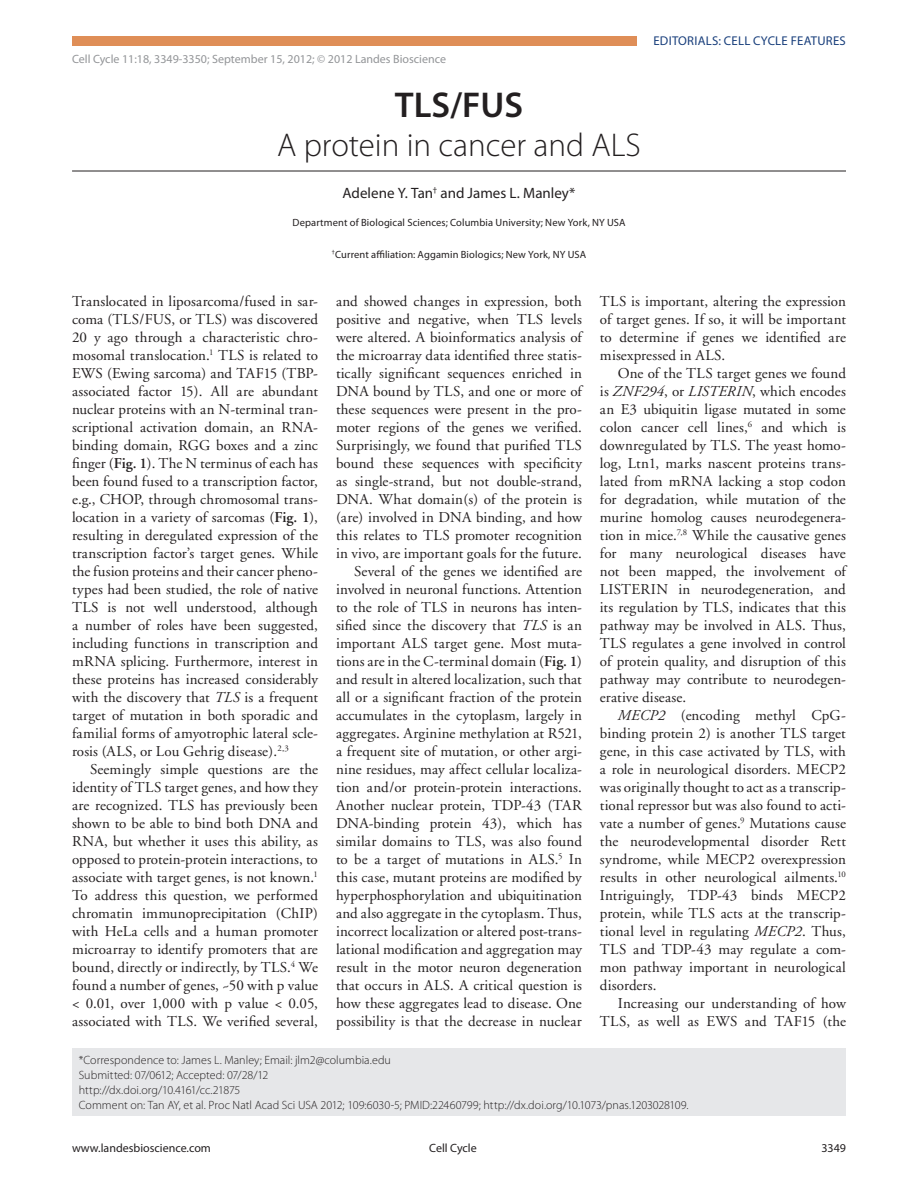
<style>
.page{position:relative;width:918px;height:1188px;background:#fff}
.page>*{position:absolute;margin:0;border:0;box-sizing:border-box;transform-origin:0 0}
.t1{font:600 36px "Myriad Pro";color:#231f20}
.t2{font:300 33px "Myriad Pro";color:#231f20}
.t3{font:15px/18px "Adobe Garamond";letter-spacing:.005em;color:#231f20;text-align:justify}
.t4{font:15px "Myriad Pro";color:#231f20}
.t5{font:12.75px "Myriad Pro";letter-spacing:.02em;color:#193f7c}
.t6{font:300 12px/15px "Myriad Pro";color:#231f20}
.t7{font:12px "Myriad Pro";color:#939598}
.t8{font:12px "Myriad Pro";color:#231f20}
.t9{font:10.5px "Myriad Pro";letter-spacing:.01em;color:#231f20}
.s1{font-weight:600}
.s2{font-style:italic}
</style>
<div class="page">
<div style="left:72px;top:36px;width:564px;height:10px;background:#df8e57"></div>
<hr style="left:72px;top:171px;width:774px;height:1px;background:#231f20">
<div style="left:72px;top:1048px;width:774px;height:68px;background:#e6e7e9"></div>
<p class="t7" style="left:72px;top:52px;width:376px">Cell Cycle 11:18, 3349-3350; September 15, 2012; © 2012 Landes Bioscience</p>
<h1 class="t1" style="left:395px;top:82px;width:130px">TLS/FUS</h1>
<h2 class="t2" style="left:277px;top:125px;width:365px">A protein in cancer and ALS</h2>
<p class="t4" style="left:342px;top:184px;width:235px">Adelene Y. Tan<sup>†</sup> and James L. Manley*</p>
<p class="t9" style="left:293px;top:217px;width:334px">Department of Biological Sciences; Columbia University; New York, NY USA</p>
<p class="t9" style="left:332px;top:248px;width:255px"><sup>†</sup>Current affiliation: Aggamin Biologics; New York, NY USA</p>
<p class="t5" style="left:653px;top:32px;width:122px">Editorials: Cell Cycle</p>
<p class="t5" style="left:791px;top:32px;width:49px">Features</p>
<p class="t3" style="left:72px;top:293px;width:248px">Translocated in liposarcoma/fused in sar&shy;coma (TLS/FUS, or TLS) was discovered 20 y ago through a characteristic chro&shy;mosomal translocation.<sup>1</sup> TLS is related to EWS (Ewing sarcoma) and TAF15 (TBP&shy;associated factor 15). All are abundant nuclear proteins with an N-terminal tran&shy;scriptional activation domain, an RNA&shy;binding domain, RGG boxes and a zinc finger (<span class="s1">Fig. 1</span>). The N terminus of each has been found fused to a transcription factor, e.g., CHOP, through chromosomal trans&shy;location in a variety of sarcomas (<span class="s1">Fig. 1</span>), resulting in deregulated expression of the transcription factor’s target genes. While the fusion proteins and their cancer pheno&shy;types had been studied, the role of native TLS is not well understood, although a number of roles have been suggested, including functions in transcription and mRNA splicing. Furthermore, interest in these proteins has increased considerably with the discovery that <span class="s2">TLS</span> is a frequent target of mutation in both sporadic and familial forms of amyotrophic lateral scle&shy;rosis (ALS, or Lou Gehrig disease).<sup>2,3</sup></p>
<p class="t3" style="left:72px;top:761px;width:248px;text-indent:18px">Seemingly simple questions are the identity of TLS target genes, and how they are recognized. TLS has previously been shown to be able to bind both DNA and RNA, but whether it uses this ability, as opposed to protein-protein interactions, to associate with target genes, is not known.<sup>1<br></sup>To address this question, we performed chromatin immunoprecipitation (ChIP) with HeLa cells and a human promoter microarray to identify promoters that are bound, directly or indirectly, by TLS.<sup>4</sup> We found a number of genes, ~50 with p value &lt; 0.01, over 1,000 with p value &lt; 0.05, associated with TLS. We verified several,</p>
<p class="t3" style="left:336px;top:293px;width:248px;text-align:right">and showed changes in expression, both positive and negative, when TLS levels were altered. A bioinformatics analysis of the microarray data identified three statis&shy;tically significant sequences enriched in DNA bound by TLS, and one or more of these sequences were present in the pro&shy;moter regions of the genes we verified.<br>Surprisingly, we found that purified TLS bound these sequences with specificity as single-strand, but not double-strand, DNA. What domain(s) of the protein is (are) involved in DNA binding, and how this relates to TLS promoter recognition in vivo, are important goals for the future.<br>Several of the genes we identified are involved in neuronal functions. Attention to the role of TLS in neurons has inten&shy;sified since the discovery that <span class="s2">TLS</span> is an important ALS target gene. Most muta&shy;tions are in the C-terminal domain (<span class="s1">Fig. 1</span>) and result in altered localization, such that all or a significant fraction of the protein accumulates in the cytoplasm, largely in aggregates. Arginine methylation at R521, a frequent site of mutation, or other argi&shy;nine residues, may affect cellular localiza&shy;tion and/or protein-protein interactions.<br>Another nuclear protein, TDP-43 (TAR DNA-binding protein 43), which has similar domains to TLS, was also found to be a target of mutations in ALS.<sup>5</sup> In this case, mutant proteins are modified by hyperphosphorylation and ubiquitination and also aggregate in the cytoplasm. Thus, incorrect localization or altered post-trans&shy;lational modification and aggregation may result in the motor neuron degeneration that occurs in ALS. A critical question is how these aggregates lead to disease. One possibility is that the decrease in nuclear</p>
<p class="t3" style="left:600px;top:293px;width:248px">TLS is important, altering the expression of target genes. If so, it will be important to determine if genes we identified are misexpressed in ALS.</p>
<p class="t3" style="left:600px;top:365px;width:248px;text-indent:18px">One of the TLS target genes we found is <span class="s2">ZNF294</span>, or <span class="s2">LISTERIN</span>, which encodes an E3 ubiquitin ligase mutated in some colon cancer cell lines,<sup>6</sup> and which is downregulated by TLS. The yeast homo&shy;log, Ltn1, marks nascent proteins trans&shy;lated from mRNA lacking a stop codon for degradation, while mutation of the murine homolog causes neurodegenera&shy;tion in mice.<sup>7,8</sup> While the causative genes for many neurological diseases have not been mapped, the involvement of LISTERIN in neurodegeneration, and its regulation by TLS, indicates that this pathway may be involved in ALS. Thus, TLS regulates a gene involved in control of protein quality, and disruption of this pathway may contribute to neurodegen&shy;erative disease.</p>
<p class="t3" style="left:600px;top:707px;width:248px;text-indent:18px"><span class="s2">MECP2</span> (encoding methyl CpG&shy;binding protein 2) is another TLS target gene, in this case activated by TLS, with a role in neurological disorders. MECP2 was originally thought to act as a transcrip&shy;tional repressor but was also found to acti&shy;vate a number of genes.<sup>9</sup> Mutations cause the neurodevelopmental disorder Rett syndrome, while MECP2 overexpression results in other neurological ailments.<sup>10<br></sup>Intriguingly, TDP-43 binds MECP2 protein, while TLS acts at the transcrip&shy;tional level in regulating <span class="s2">MECP2</span>. Thus, TLS and TDP-43 may regulate a com&shy;mon pathway important in neurological disorders.</p>
<p class="t3" style="left:600px;top:995px;width:248px;text-align:right">Increasing our understanding of how<br>TLS, as well as EWS and TAF15 (the</p>
<p class="t6" style="left:79px;top:1053px;width:611px">*Correspondence to: James L. Manley; Email: jlm2@columbia.edu<br>Submitted: 07/0612; Accepted: 07/28/12<br>http://dx.doi.org/10.4161/cc.21875<br>Comment on: Tan AY, et al. Proc Natl Acad Sci USA 2012; 109:6030-5; PMID:22460799; http://dx.doi.org/10.1073/pnas.1203028109.</p>
<p class="t8" style="left:72px;top:1141px;width:140px">www.landesbioscience.com</p>
<p class="t8" style="left:429px;top:1141px;width:49px">Cell Cycle</p>
<p class="t8" style="left:821px;top:1141px;width:26px">3349</p>
</div>
